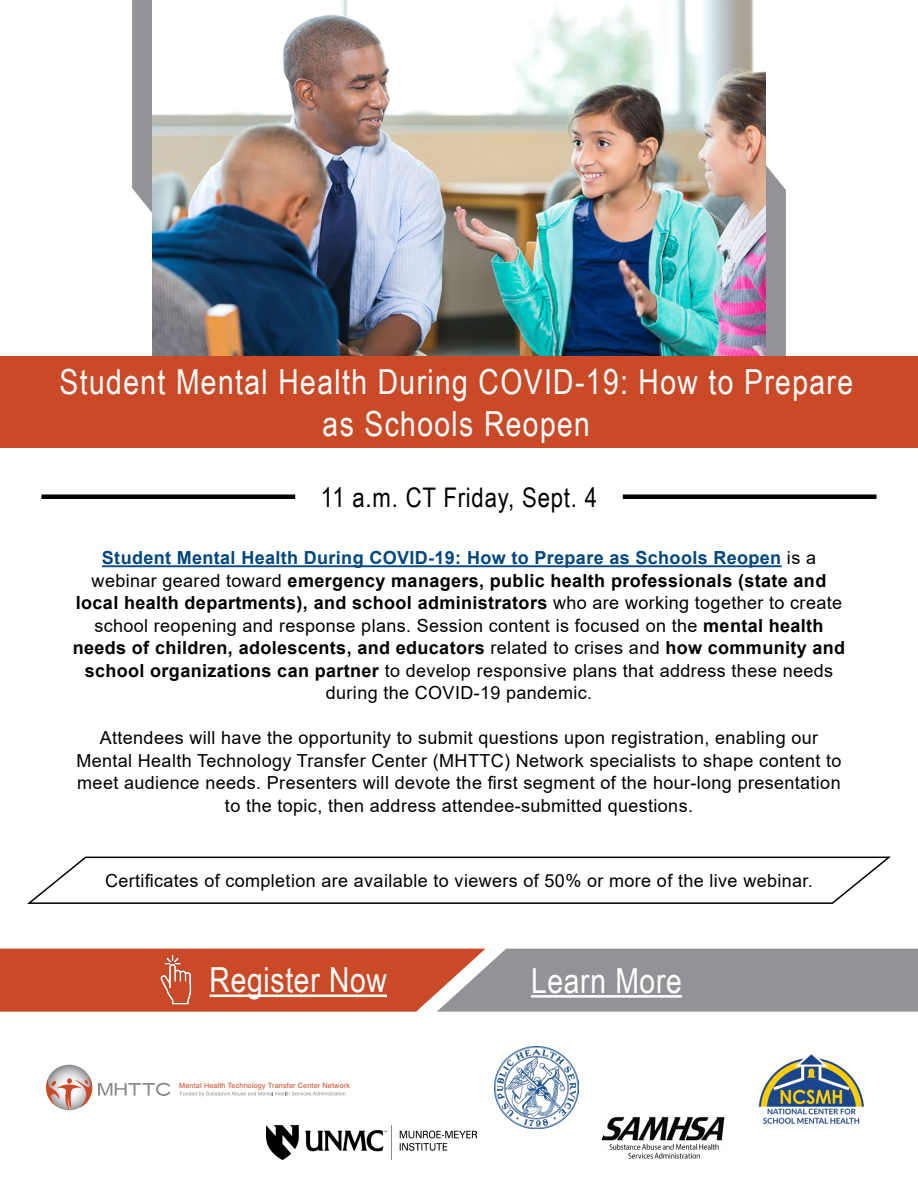
<style>
.page{position:relative;width:918px;height:1188px;background:#fff}
.page>*{position:absolute;margin:0;border:0;box-sizing:border-box;transform-origin:0 0}
.t1{font:34.5px/41.4px "Arial Narrow";letter-spacing:.04em;color:#fff;text-align:center}
.t2{font:34.5px "Arial Narrow";letter-spacing:.02em;color:#fff}
.t3{font:27px "Arial Narrow";letter-spacing:.03em;color:#000}
.t4{font:18px/22.5px "Arial";letter-spacing:.02em;color:#000;text-align:center}
.t5{font:7.2px "Helvetica";letter-spacing:.02em;color:#cc4928}
.s1{font-weight:700;color:#00467f}
.s2{font-weight:700}
</style>
<div class="page">
<svg style="left:765px;top:165px;width:21px;height:191px;background:#9a999d"></svg>
<svg style="left:132px;top:0;width:21px;height:213px;background:#9b9da0"></svg>
<div style="left:623px;top:494px;width:254px;height:5px;background:#000"></div>
<div style="left:41px;top:494px;width:254px;height:5px;background:#000"></div>
<hr style="left:102px;top:565px;width:680px;height:2px;background:#00467f">
<svg style="left:27px;top:856px;width:864px;height:48px"></svg>
<img style="left:153px;top:0;width:612px;height:356px">
<div style="left:0;top:356px;width:918px;height:92px;background:#ca4a28"></div>
<svg style="left:0;top:949px;width:918px;height:63px;background:#af7465"></svg>
<hr style="left:531px;top:995px;width:151px;height:3px;background:#fff">
<hr style="left:210px;top:995px;width:177px;height:2px;background:#fff">
<img style="left:155px;top:955px;width:41px;height:50px">
<svg style="left:180px;top:1092px;width:165px;height:4px"></svg>
<svg style="left:46px;top:1065px;width:125px;height:45px"></svg>
<img style="left:601px;top:1117px;width:124px;height:42px">
<img style="left:267px;top:1125px;width:210px;height:34px">
<img style="left:758px;top:1054px;width:106px;height:70px">
<img style="left:495px;top:1047px;width:84px;height:82px">
<h1 class="t1" style="left:60px;top:360px;width:795px">Student Mental Health During COVID-19: How to Prepare as Schools Reopen</h1>
<h2 class="t3" style="left:321px;top:477px;width:278px">11 a.m. CT Friday, Sept. 4</h2>
<p class="t4" style="left:73px;top:547px;width:774px"><span class="s1">Student Mental Health During COVID-19: How to Prepare as Schools Reopen</span> is a webinar geared toward <span class="s2">emergency managers, public health professionals (state and local health departments), and school administrators</span> who are working together to create school reopening and response plans. Session content is focused on the <span class="s2">mental health needs of children, adolescents, and educators</span> related to crises and <span class="s2">how community and school organizations can partner</span> to develop responsive plans that address these needs during the COVID-19 pandemic.</p>
<p class="t4" style="left:76px;top:727px;width:767px">Attendees will have the opportunity to submit questions upon registration, enabling our Mental Health Technology Transfer Center (MHTTC) Network specialists to shape content to meet audience needs. Presenters will devote the first segment of the hour-long presentation to the topic, then address attendee-submitted questions.</p>
<p class="t4" style="left:105px;top:869px;width:709px">Certificates of completion are available to viewers of 50% or more of the live webinar.</p>
<h1 class="t2" style="left:210px;top:955px;width:179px">Register Now</h1>
<h1 class="t2" style="left:531px;top:955px;width:152px">Learn More</h1>
<p class="t5" style="left:179px;top:1080px;width:172px">Mental Health Technology Transfer Center Network</p>
</div>
